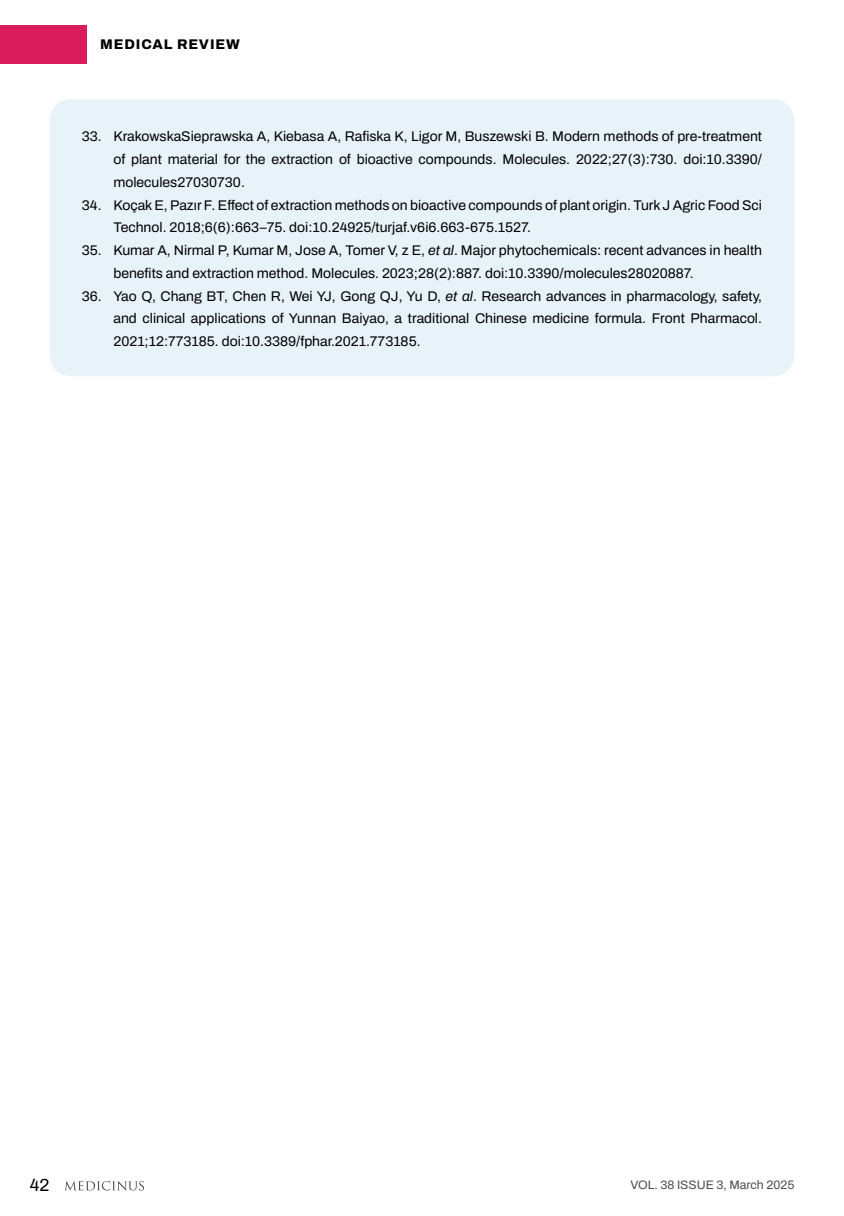
<style>
.page{position:relative;width:844px;height:1216px;background:#fff}
.page>*{position:absolute;margin:0;border:0;box-sizing:border-box;transform-origin:0 0}
.t1{font:600 17.5px "Archivo";color:#000}
.t2{font:600 14px/22.8px "Archivo";color:#000;text-align:justify}
.t3{font:800 14px "Archivo";letter-spacing:.06em;color:#000}
.t4{font:600 12.25px "Archivo";color:#4d4d4f}
.s1{font-weight:400;font-style:italic}
</style>
<div class="page">
<svg style="left:65px;top:1181px;width:79px;height:9px"></svg>
<div style="left:50px;top:99px;width:744px;height:277px;background:#e7f3f8;border-radius:21px"></div>
<div style="left:0;top:25px;width:86px;height:39px;background:#da1c5c"></div>
<p class="t3" style="left:100px;top:33px;width:141px">MEDICAL REVIEW</p>
<p class="t2" style="left:113px;top:125px;width:650px;text-indent:-31px">33. KrakowskaSieprawska A, Kiebasa A, Rafiska K, Ligor M, Buszewski B. Modern methods of pre-treatment of plant material for the extraction of bioactive compounds. Molecules. 2022;27(3):730. doi:10.3390/ molecules27030730.</p>
<p class="t2" style="left:113px;top:193px;width:650px;text-indent:-31px">34. Koçak E, Pazır F. Effect of extraction methods on bioactive compounds of plant origin. Turk J Agric Food Sci<br>Technol. 2018;6(6):663–75. doi:10.24925/turjaf.v6i6.663-675.1527.</p>
<p class="t2" style="left:113px;top:239px;width:650px;text-indent:-31px">35. Kumar A, Nirmal P, Kumar M, Jose A, Tomer V, z E, <span class="s1">et al</span>. Major phytochemicals: recent advances in health benefits and extraction method. Molecules. 2023;28(2):887. doi:10.3390/molecules28020887.</p>
<p class="t2" style="left:113px;top:284px;width:650px;text-indent:-31px">36. Yao Q, Chang BT, Chen R, Wei YJ, Gong QJ, Yu D, <span class="s1">et al</span>. Research advances in pharmacology, safety, and clinical applications of Yunnan Baiyao, a traditional Chinese medicine formula. Front Pharmacol.<br>2021;12:773185. doi:10.3389/fphar.2021.773185.</p>
<p class="t1" style="left:30px;top:1171px;width:21px">42</p>
<p class="t4" style="left:630px;top:1175px;width:165px">VOL. 38 ISSUE 3, March 2025</p>
</div>
